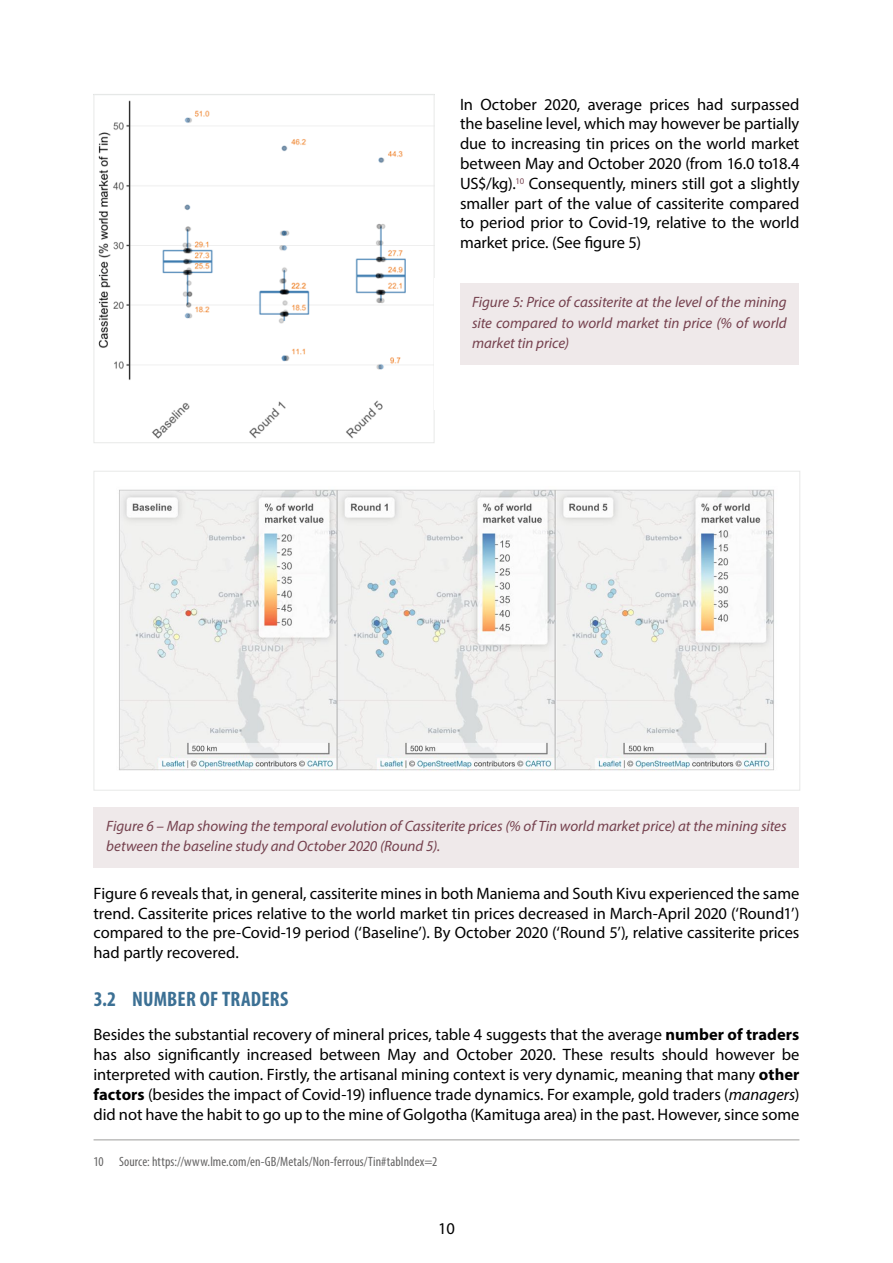
<style>
.page{position:relative;width:893px;height:1263px;background:#fff}
.page>*{position:absolute;margin:0;border:0;box-sizing:border-box;transform-origin:0 0}
.t1{font:700 condensed 21px "Myriad Pro";letter-spacing:.01em;color:#3c7094}
.t2{font:16.5px/19.8px "Myriad Pro";letter-spacing:-.005em;color:#000;text-align:justify}
.t3{font:italic 15px/20.2px "Myriad Pro";color:#75414e;text-align:justify}
.t4{font:condensed 13.5px "Myriad Pro";letter-spacing:.01em;color:#646363}
.s1{font-weight:700}
.s2{font-style:italic}
</style>
<div class="page">
<div style="left:94px;top:283px;width:705px;height:81px;background:#efe9ea"></div>
<div style="left:94px;top:807px;width:705px;height:61px;background:#efe9ea"></div>
<img style="left:119px;top:489px;width:655px;height:282px">
<hr style="left:94px;top:1139px;width:705px;height:1px;background:#9d9d9c">
<img style="left:96px;top:100px;width:336px;height:339px">
<div style="left:94px;top:94px;width:340px;height:349px;border:1px solid #e8e9e8"></div>
<div style="left:434px;top:279px;width:25px;height:131px;background:#fff"></div>
<p class="t2" style="left:460px;top:94px;width:341px">In October 2020, average prices had surpassed the baseline level, which may however be partially due to increasing tin prices on the world market between May and October 2020 (from 16.0 to18.4<br>US$/kg).<sup>10</sup> Consequently, miners still got a slightly smaller part of the value of cassiterite compared to period prior to Covid-19, relative to the world market price. (See figure 5)</p>
<p class="t3" style="left:472px;top:292px;width:316px">Figure 5: Price of cassiterite at the level of the mining site compared to world market tin price (% of world market tin price)</p>
<p class="t3" style="left:106px;top:816px;width:682px">Figure 6 – Map showing the temporal evolution of Cassiterite prices (% of Tin world market price) at the mining sites between the baseline study and October 2020 (Round 5).</p>
<p class="t2" style="left:94px;top:883px;width:707px">Figure 6 reveals that, in general, cassiterite mines in both Maniema and South Kivu experienced the same trend. Cassiterite prices relative to the world market tin prices decreased in March-April 2020 (‘Round1’) compared to the pre-Covid-19 period (‘Baseline’). By October 2020 (‘Round 5’), relative cassiterite prices had partly recovered.</p>
<p class="t1" style="left:94px;top:985px;width:196px">3.2 NUMBER OF TRADERS</p>
<p class="t2" style="left:94px;top:1025px;width:707px">Besides the substantial recovery of mineral prices, table 4 suggests that the average <span class="s1">number of traders </span>has also significantly increased between May and October 2020. These results should however be interpreted with caution. Firstly, the artisanal mining context is very dynamic, meaning that many <span class="s1">other factors</span> (besides the impact of Covid-19) influence trade dynamics. For example, gold traders (<span class="s2">managers</span>) did not have the habit to go up to the mine of Golgotha (Kamituga area) in the past. However, since some</p>
<p class="t4" style="left:94px;top:1153px;width:345px">10 Source: https://www.lme.com/en-GB/Metals/Non-ferrous/Tin#tabIndex=2</p>
<p class="t2" style="left:438px;top:1218px;width:18px">10</p>
</div>
